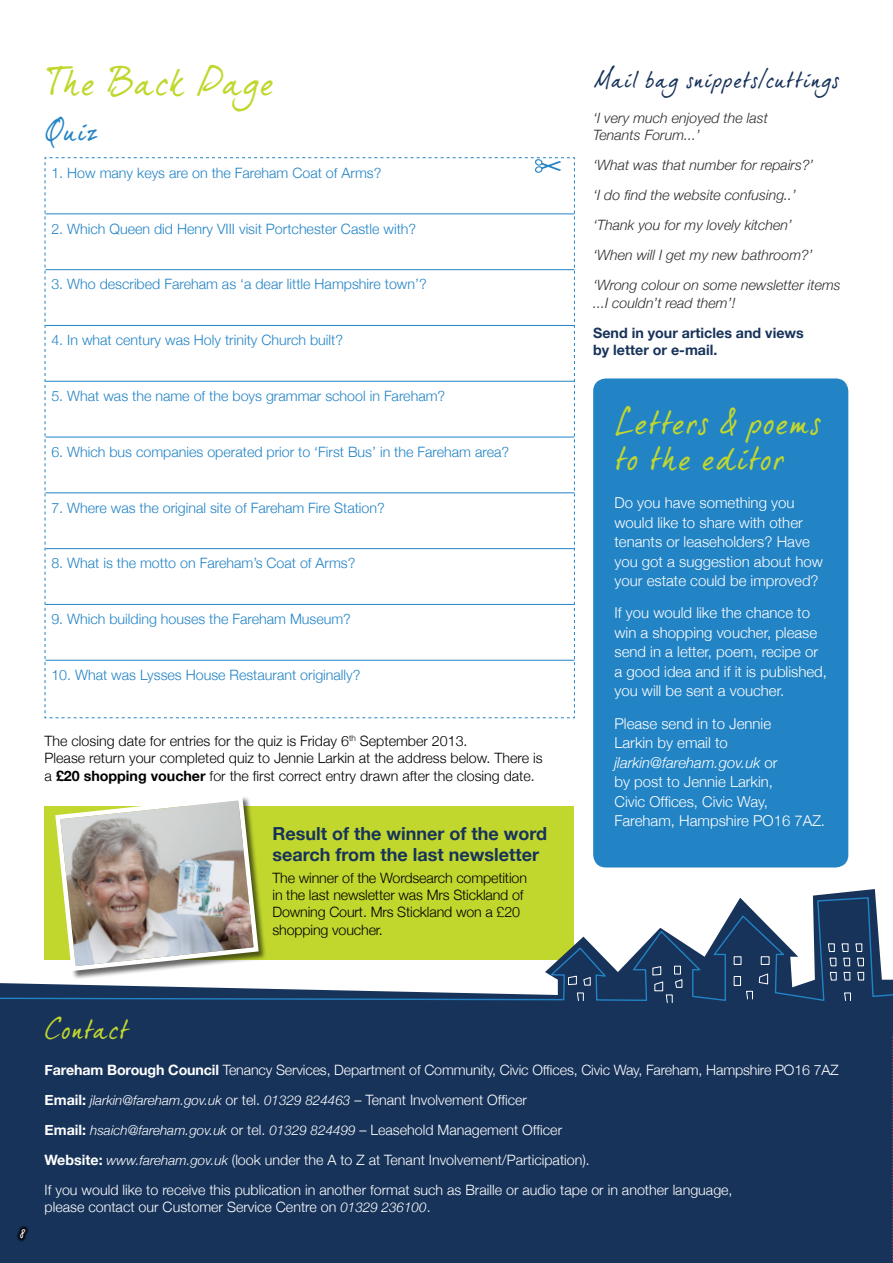
<style>
.page{position:relative;width:893px;height:1263px;background:#fff}
.page>*{position:absolute;margin:0;border:0;box-sizing:border-box;transform-origin:0 0}
.Heading{font:36px "Dear Joe 5 CASUAL";letter-spacing:-.015em;color:#c1d72e}
.Heading-2{font:33px/36px "Dear Joe 5 CASUAL";letter-spacing:-.005em;color:#c1d72e}
.Heading-3{font:27px "Dear Joe 5 CASUAL";color:#c1d72e}
.Heading-4{font:27px "Dear Joe 5 CASUAL";color:#2283c5}
.Heading-5{font:22.5px "Dear Joe 5 CASUAL";color:#17335a}
.Sub_Heading{font:700 18px/21px "Helvetica Neue";color:#17335a}
.Body{font:300 15px/19.5px "Helvetica Neue";color:#fff}
.t1{font:300 14.25px "Helvetica Neue";color:#2283c5}
.Body-2{font:300 14.25px/17.2px "Helvetica Neue";color:#fff}
.Body-3{font:300 14.25px/17.2px "Helvetica Neue";color:#000}
.Body-4{font:italic 300 14.25px/17.2px "Helvetica Neue";color:#2d2d2f}
.Body-5{font:700 14.25px/17.2px "Helvetica Neue";color:#17335a}
.Body-6{font:italic 300 13.5px "Helvetica Neue";color:#fff}
.t2{font:13.5px "Dear Joe 5 CASUAL";color:#fff}
.s1{font-weight:700}
.s2{font-style:italic}
.s3{font-weight:700;font-style:normal;font-size:14.25px}
.s4{font-style:normal;font-size:14.25px}
.s5{font-style:italic;font-size:13.5px}
</style>
<div class="page">
<div style="left:45px;top:807px;width:529px;height:153px;background:#c1d72e"></div>
<div style="left:0;top:1035px;width:893px;height:228px;background:#17335a"></div>
<svg style="left:0;top:889px;width:893px;height:146px;background:#314b62"></svg>
<svg style="left:0;top:896px;width:893px;height:106px"></svg>
<div style="left:734px;top:956px;width:7px;height:9px;border:1px solid #fff"></div>
<div style="left:761px;top:956px;width:8px;height:9px;border:1px solid #fff"></div>
<div style="left:734px;top:976px;width:7px;height:10px;border:1px solid #fff"></div>
<svg style="left:828px;top:943px;width:36px;height:23px"></svg>
<svg style="left:829px;top:972px;width:8px;height:9px"></svg>
<svg style="left:843px;top:972px;width:8px;height:9px"></svg>
<svg style="left:857px;top:972px;width:7px;height:9px"></svg>
<svg style="left:844px;top:992px;width:7px;height:9px"></svg>
<svg style="left:746px;top:973px;width:22px;height:27px"></svg>
<svg style="left:652px;top:966px;width:31px;height:37px"></svg>
<svg style="left:568px;top:975px;width:9px;height:10px"></svg>
<svg style="left:583px;top:976px;width:8px;height:10px"></svg>
<svg style="left:577px;top:992px;width:7px;height:9px"></svg>
<div style="left:593px;top:378px;width:255px;height:489px;background:#2283c5;border-radius:13px"></div>
<div style="left:55px;top:796px;width:212px;height:184px;background:#000;opacity:.6"></div>
<img style="left:53px;top:796px;width:208px;height:177px">
<svg style="left:45px;top:157px;width:530px;height:561px"></svg>
<div style="left:16px;top:1225px;width:13px;height:17px;background:#000;opacity:.9"></div>
<p class="Heading" style="left:45px;top:61px;width:232px">The Back Page</p>
<p class="Heading-4" style="left:45px;top:115px;width:55px">Quiz</p>
<p class="t1" style="left:51px;top:161px;width:331px">1. How many keys are on the Fareham Coat of Arms?</p>
<p class="t1" style="left:51px;top:217px;width:366px">2. Which Queen did Henry VIII visit Portchester Castle with?</p>
<p class="t1" style="left:51px;top:273px;width:377px">3. Who described Fareham as ‘a dear little Hampshire town’?</p>
<p class="t1" style="left:51px;top:329px;width:293px">4. In what century was Holy trinity Church built?</p>
<p class="t1" style="left:51px;top:384px;width:395px">5. What was the name of the boys grammar school in Fareham?</p>
<p class="t1" style="left:51px;top:440px;width:459px">6. Which bus companies operated prior to ‘First Bus’ in the Fareham area?</p>
<p class="t1" style="left:51px;top:496px;width:335px">7. Where was the original site of Fareham Fire Station?</p>
<p class="t1" style="left:51px;top:552px;width:306px">8. What is the motto on Fareham’s Coat of Arms?</p>
<p class="t1" style="left:51px;top:608px;width:301px">9. Which building houses the Fareham Museum?</p>
<p class="t1" style="left:51px;top:663px;width:311px">10. What was Lysses House Restaurant originally?</p>
<p class="Body-3" style="left:45px;top:732px;width:499px">The closing date for entries for the quiz is Friday 6<sup>th</sup> September 2013.<br>Please return your completed quiz to Jennie Larkin at the address below. There is a <span class="s1">£20 shopping voucher</span> for the first correct entry drawn after the closing date.</p>
<p class="Sub_Heading" style="left:272px;top:824px;width:276px">Result of the winner of the word search from the last newsletter</p>
<p class="Body-3" style="left:272px;top:868px;width:256px">The winner of the Wordsearch competition in the last newsletter was Mrs Stickland of Downing Court. Mrs Stickland won a £20 shopping voucher.</p>
<p class="Heading-5" style="left:593px;top:66px;width:248px">Mail bag snippets/cuttings</p>
<p class="Body-4" style="left:593px;top:109px;width:176px">‘I very much enjoyed the last<br>Tenants Forum...’</p>
<p class="Body-4" style="left:593px;top:156px;width:222px">‘What was that number for repairs?’</p>
<p class="Body-4" style="left:593px;top:186px;width:204px">‘I do find the website confusing..’</p>
<p class="Body-4" style="left:593px;top:216px;width:201px">‘Thank you for my lovely kitchen’</p>
<p class="Body-4" style="left:593px;top:246px;width:221px">‘When will I get my new bathroom?’</p>
<p class="Body-4" style="left:593px;top:276px;width:249px">‘Wrong colour on some newsletter items ...I couldn’t read them’!</p>
<p class="Body-5" style="left:593px;top:324px;width:212px">Send in your articles and views by letter or e-mail.</p>
<p class="Heading-2" style="left:614px;top:404px;width:209px">Letters &amp; poems to the editor</p>
<p class="Body" style="left:614px;top:492px;width:210px">Do you have something you would like to share with other tenants or leaseholders? Have you got a suggestion about how your estate could be improved?</p>
<p class="Body" style="left:614px;top:602px;width:214px">If you would like the chance to win a shopping voucher, please send in a letter, poem, recipe or a good idea and if it is published, you will be sent a voucher.</p>
<p class="Body" style="left:614px;top:713px;width:212px">Please send in to Jennie<br>Larkin by email to <span class="s2">jlarkin@fareham.gov.uk</span> or<br>by post to Jennie Larkin,<br>Civic Offices, Civic Way,<br>Fareham, Hampshire PO16 7AZ.</p>
<p class="t2" style="left:19px;top:1226px;width:7px">8</p>
<p class="Heading-3" style="left:45px;top:1013px;width:86px">Contact</p>
<p class="Body-2" style="left:45px;top:1060px;width:795px"><span class="s1">Fareham Borough Council</span> Tenancy Services, Department of Community, Civic Offices, Civic Way, Fareham, Hampshire PO16 7AZ</p>
<p class="Body-6" style="left:45px;top:1089px;width:484px"><span class="s3">Email:</span> jlarkin@fareham.gov.uk <span class="s4">or tel.</span> 01329 824463 <span class="s4">– Tenant Involvement Officer</span></p>
<p class="Body-2" style="left:45px;top:1120px;width:519px"><span class="s1">Email:</span> <span class="s5">hsaich@fareham.gov.uk</span> or tel. <span class="s5">01329 824499</span> – Leasehold Management Officer</p>
<p class="Body-2" style="left:45px;top:1150px;width:547px"><span class="s1">Website:</span> <span class="s5">www.fareham.gov.uk</span> (look under the A to Z at Tenant Involvement/Participation).</p>
<p class="Body-2" style="left:45px;top:1180px;width:689px">If you would like to receive this publication in another format such as Braille or audio tape or in another language, please contact our Customer Service Centre on <span class="s5">01329 236100</span>.</p>
</div>
